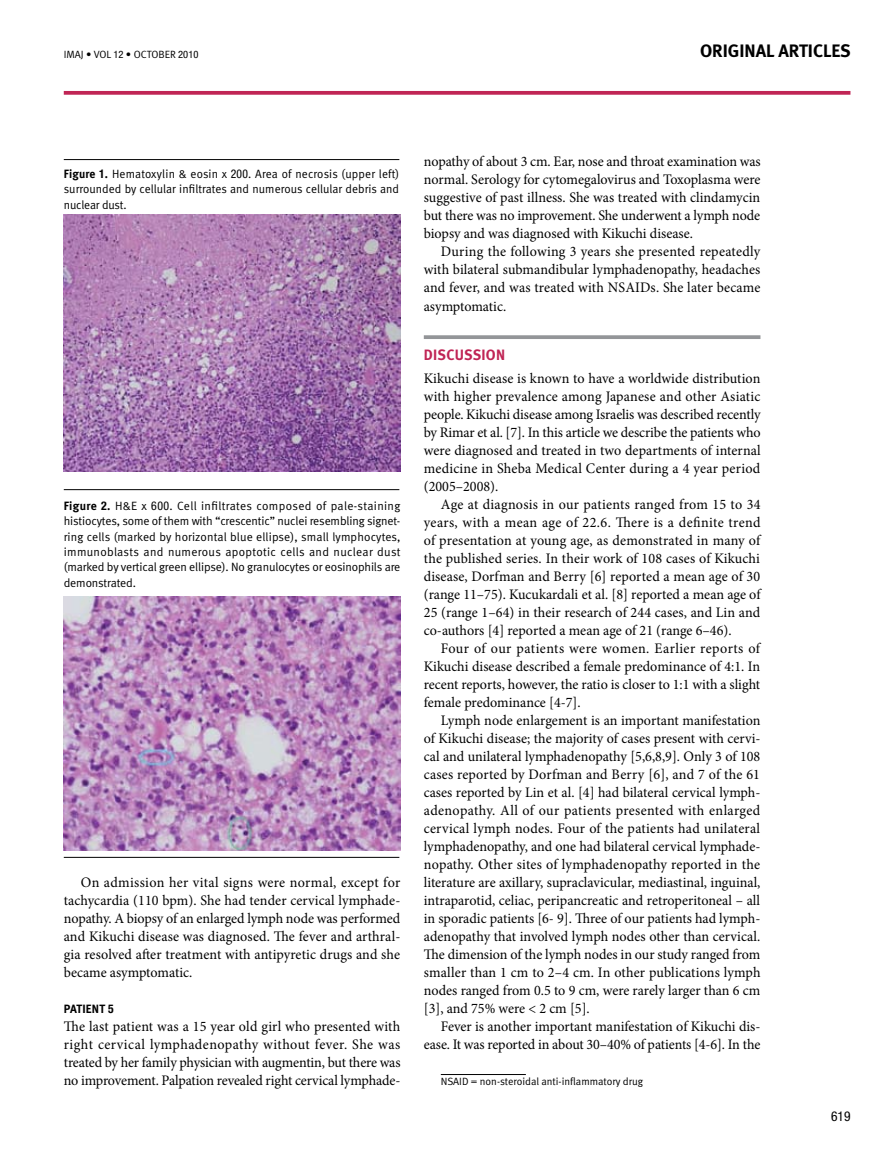
<style>
.page{position:relative;width:893px;height:1149px;background:#fff}
.page>*{position:absolute;margin:0;border:0;box-sizing:border-box;transform-origin:0 0}
.t1{font:700 18px "Meta";color:#000}
.t2{font:700 15px "Meta";letter-spacing:.02em;color:#c02555}
.t3{font:14.55px/18px "Minion Pro";color:#000;text-align:justify}
.t4{font:14.55px "Minion Pro";letter-spacing:.025em;color:#000}
.t5{font:14.55px "Minion Pro";letter-spacing:.02em;color:#000}
.t6{font:condensed 13.5px "Helvetica Neue";color:#000}
.t7{font:12px/15.3px "Meta Normal";color:#000}
.t8{font:12px "Meta Normal";letter-spacing:.03em;color:#000}
.t9{font:700 12px "Meta";letter-spacing:.02em;color:#000}
.t10{font:10.5px "Meta Normal";color:#000}
.s1{font-family:"Helvetica Neue";font-stretch:condensed;font-size:10.2px}
.s2{font-family:"Meta";font-weight:700}
.s3{font-family:"Helvetica Neue";font-weight:700;font-stretch:condensed}
.s4{font-family:"Helvetica Neue";font-stretch:condensed}
</style>
<div class="page">
<svg style="left:64px;top:91px;width:786px;height:4px;background:#c43460"></svg>
<svg style="left:424px;top:335px;width:336px;height:4px"></svg>
<hr style="left:441px;top:1073px;width:85px;height:1px;background:#000">
<hr style="left:64px;top:159px;width:335px;height:1px;background:#000">
<hr style="left:64px;top:489px;width:335px;height:1px;background:#000">
<hr style="left:64px;top:856px;width:335px;height:1px;background:#000">
<img style="left:64px;top:215px;width:336px;height:256px">
<img style="left:64px;top:596px;width:336px;height:254px">
<p class="t10" style="left:64px;top:48px;width:136px">IMAJ • VOL <span class="s1">12</span> • october <span class="s1">2010</span></p>
<p class="t1" style="left:700px;top:40px;width:152px">ORIGINAL ARTICLES</p>
<p class="t7" style="left:64px;top:166px;width:337px"><span class="s2">FIGURE</span> <span class="s3">1</span><span class="s2">.</span> Hematoxylin &amp; eosin x <span class="s4">200</span>. Area of necrosis (upper left(</p>
<p class="t7" style="left:64px;top:181px;width:337px">surrounded by cellular infiltrates and numerous cellular debris and nuclear dust.</p>
<p class="t8" style="left:64px;top:499px;width:338px"><span class="s2">FIGURE</span> <span class="s3">2</span><span class="s2">.</span> H&amp; xE <span class="s4">600</span>. Cell infiltrates composed of pale-staining</p>
<p class="t7" style="left:64px;top:528px;width:338px">ring cells (marked by horizontal blue ellipse ,) small lymphocytes,</p>
<p class="t7" style="left:64px;top:513px;width:338px">histiocytes, some of them with “crescentic” nuclei resembling signet-</p>
<p class="t7" style="left:64px;top:544px;width:338px;text-align:justify">immunoblasts and numerous apoptotic cells and nuclear dust (marked by vertical green ellipse .) No granulocytes or eosinophils are demonstrated.</p>
<p class="t4" style="left:81px;top:872px;width:321px">On admission her vital signs were normal, except for</p>
<p class="t3" style="left:64px;top:909px;width:338px">nopathy A. biopsy of an enlarged lymph node was performed</p>
<p class="t3" style="left:64px;top:891px;width:338px">tachycardia (110 bpm .) She had tender cervical lymphade-</p>
<p class="t3" style="left:64px;top:945px;width:338px">gia resolved after treatment with antipyretic drugs and she</p>
<p class="t3" style="left:64px;top:927px;width:338px">and Kikuchi disease was diagnosed. The fever and arthral-</p>
<p class="t3" style="left:64px;top:963px;width:130px">became asymptomatic.</p>
<p class="t9" style="left:64px;top:1001px;width:52px">PATIENT <span class="s4">5</span></p>
<p class="t3" style="left:64px;top:1017px;width:338px">The last patient was a 15 year old girl who presented with right cervical lymphadenopathy without fever. She was treated by her family physician with augmentin, but there was</p>
<p class="t3" style="left:64px;top:1071px;width:338px">no improvement. Palpation revealed right cervical lymphade-</p>
<p class="t3" style="left:424px;top:153px;width:338px">nopathy of about cm3 . Ear, nose and throat examination was normal. Serology for cytomegalovirus and Toxoplasma were suggestive of past illness. She was treated with clindamycin but there was no improvement. She underwent a lymph node biopsy and was diagnosed with Kikuchi disease.</p>
<p class="t3" style="left:424px;top:243px;width:338px;text-indent:17px">During the following 3 years she presented repeatedly with bilateral submandibular lymphadenopathy, headaches and fever, and was treated with NSAIDs. She later became asymptomatic.</p>
<p class="t2" style="left:424px;top:346px;width:83px">DISCUSSION</p>
<p class="t3" style="left:424px;top:369px;width:338px">Kikuchi disease is known to have a worldwide distribution with higher prevalence among Japanese and other Asiatic people. Kikuchi disease among Israelis was described recently by Rimar et al I n.]7[. this article we describe the patients who were diagnosed and treated in two departments of internal medicine in Sheba Medical Center during 4a year period )2005–2008 .(</p>
<p class="t3" style="left:424px;top:495px;width:338px;text-indent:17px">Age at diagnosis in our patients ranged from 15 to 34 years, with a mean age of 22.6. There is a definite trend of presentation at young age, as demonstrated in many of the published series In. their work of 108 cases of Kikuchi disease, Dorfman and Berry 6[ ] reported a mean age of 30 (range 11–75 .) Kucukardali et al 8[. ] reported a mean age of 25 (range –1 64) in their research of 244 cases, and Lin and co-authors 4[ ] reported a mean age of 21 (range –6 4 6 .(</p>
<p class="t3" style="left:424px;top:639px;width:338px;text-indent:17px">Four of our patients were women. Earlier reports of Kikuchi disease described a female predominance of 4:1. In recent reports, however, the ratio is closer to 1:1 with a slight female predominance ]4-7 .[</p>
<p class="t3" style="left:441px;top:711px;width:321px">Lymph node enlargement is an important manifestation</p>
<p class="t3" style="left:424px;top:747px;width:338px">cal and unilateral lymphadenopathy [5,6,8,9 .] Only 3 of 108</p>
<p class="t3" style="left:424px;top:729px;width:338px">of Kikuchi disease; the majority of cases present with cervi-</p>
<p class="t3" style="left:424px;top:765px;width:338px">cases reported by Dorfman and Berry [ ,]6 and 7 of the 61</p>
<p class="t4" style="left:424px;top:800px;width:338px">adenopathy. All of our patients presented with enlarged</p>
<p class="t3" style="left:424px;top:783px;width:338px">cases reported by Lin et al 4[. ] had bilateral cervical lymph-</p>
<p class="t5" style="left:424px;top:818px;width:338px">cervical lymph nodes. Four of the patients had unilateral</p>
<p class="t3" style="left:424px;top:855px;width:338px">nopathy. Other sites of lymphadenopathy reported in the</p>
<p class="t3" style="left:424px;top:837px;width:338px">lymphadenopathy, and one had bilateral cervical lymphade-</p>
<p class="t3" style="left:424px;top:873px;width:338px">literature are axillary, supraclavicular, mediastinal, inguinal, intraparotid, celiac, peripancreatic and retroperitoneal – all</p>
<p class="t3" style="left:424px;top:927px;width:338px">adenopathy that involved lymph nodes other than cervical.</p>
<p class="t3" style="left:424px;top:909px;width:338px">in sporadic patients [6- .]9 Three of our patients had lymph-</p>
<p class="t3" style="left:424px;top:945px;width:338px">The dimension of the lymph nodes in our study ranged from smaller than 1 cm to 4–2 cm In. other publications lymph nodes ranged from 0.5 to 9 cm, were rarely larger than 6 cm , ]3[ and 75% were &lt; 2 c m . [5]</p>
<p class="t3" style="left:424px;top:1035px;width:338px">ease It. was reported in about 30–40% of patients [4-6 I n.] the</p>
<p class="t3" style="left:441px;top:1017px;width:321px">Fever is another important manifestation of Kikuchi dis-</p>
<p class="t10" style="left:441px;top:1075px;width:204px">NSAID = non-steroidal anti-inflammatory drug</p>
<p class="t6" style="left:831px;top:1108px;width:21px">619</p>
</div>
